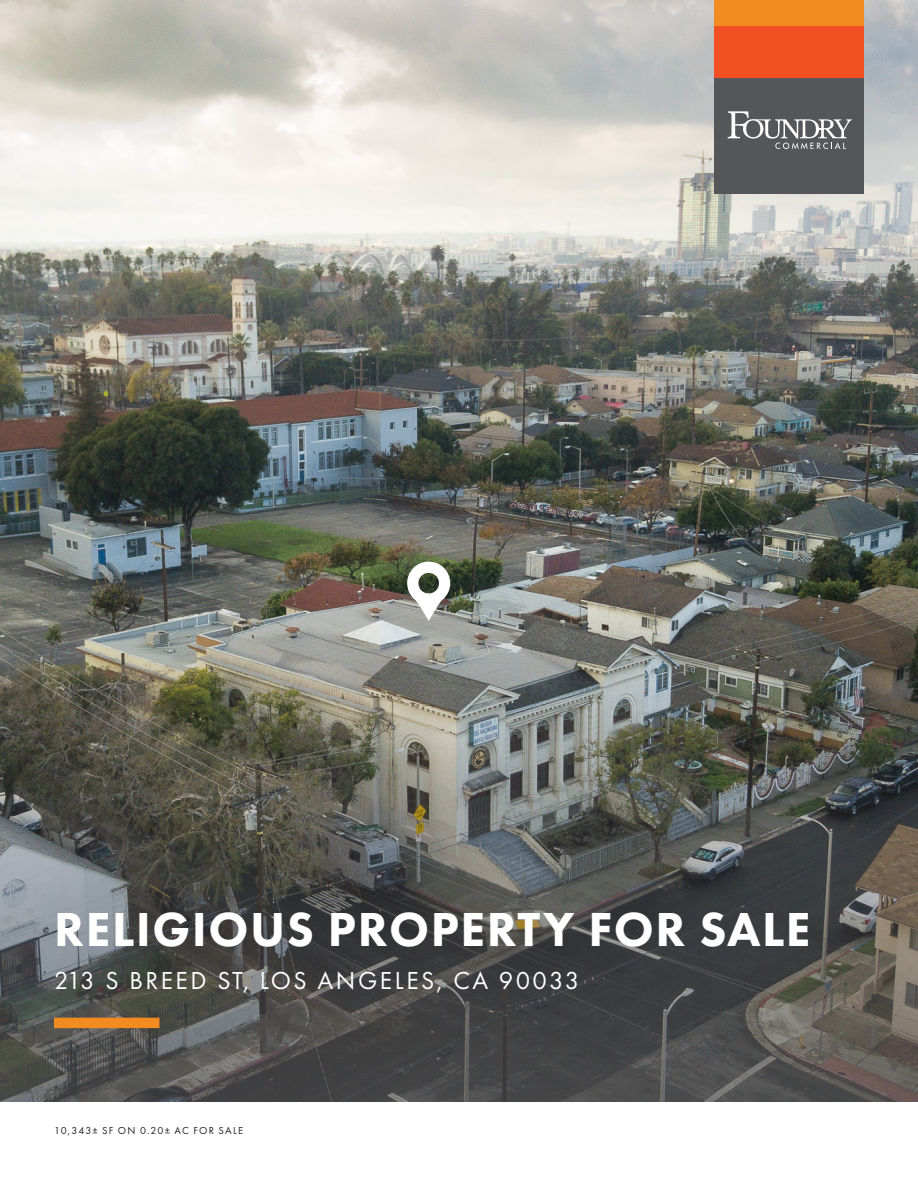
<style>
.page{position:relative;width:918px;height:1188px;background:#fff}
.page>*{position:absolute;margin:0;border:0;box-sizing:border-box;transform-origin:0 0}
.t1{font:800 49.5px "Futura PT";letter-spacing:.03em;color:#fff}
.Section_Headings{font:25.5px "Futura PT";letter-spacing:.1em;color:#fff}
.t2{font:10.5px "Futura PT";letter-spacing:.12em;color:#231f20}
</style>
<div class="page">
<img style="left:0;top:0;width:918px;height:585px">
<div style="left:714px;top:77px;width:150px;height:117px;background:#555659"></div>
<div style="left:714px;top:0;width:150px;height:26px;background:#f28b20"></div>
<div style="left:714px;top:26px;width:150px;height:51px;background:#f15122"></div>
<svg style="left:728px;top:111px;width:124px;height:38px"></svg>
<svg style="left:0;top:585px;width:918px;height:517px;background:#5e5e5a"></svg>
<div style="left:54px;top:1018px;width:105px;height:10px;background:#f28b20"></div>
<svg style="left:407px;top:562px;width:43px;height:59px"></svg>
<p class="t1" style="left:54px;top:899px;width:758px">RELIGIOUS PROPERTY FOR SALE</p>
<p class="Section_Headings" style="left:54px;top:966px;width:527px">213 S BREED ST, LOS ANGELES, CA 90033</p>
<p class="t2" style="left:54px;top:1124px;width:190px">10,343± SF ON 0.20± AC FOR SALE</p>
</div>
